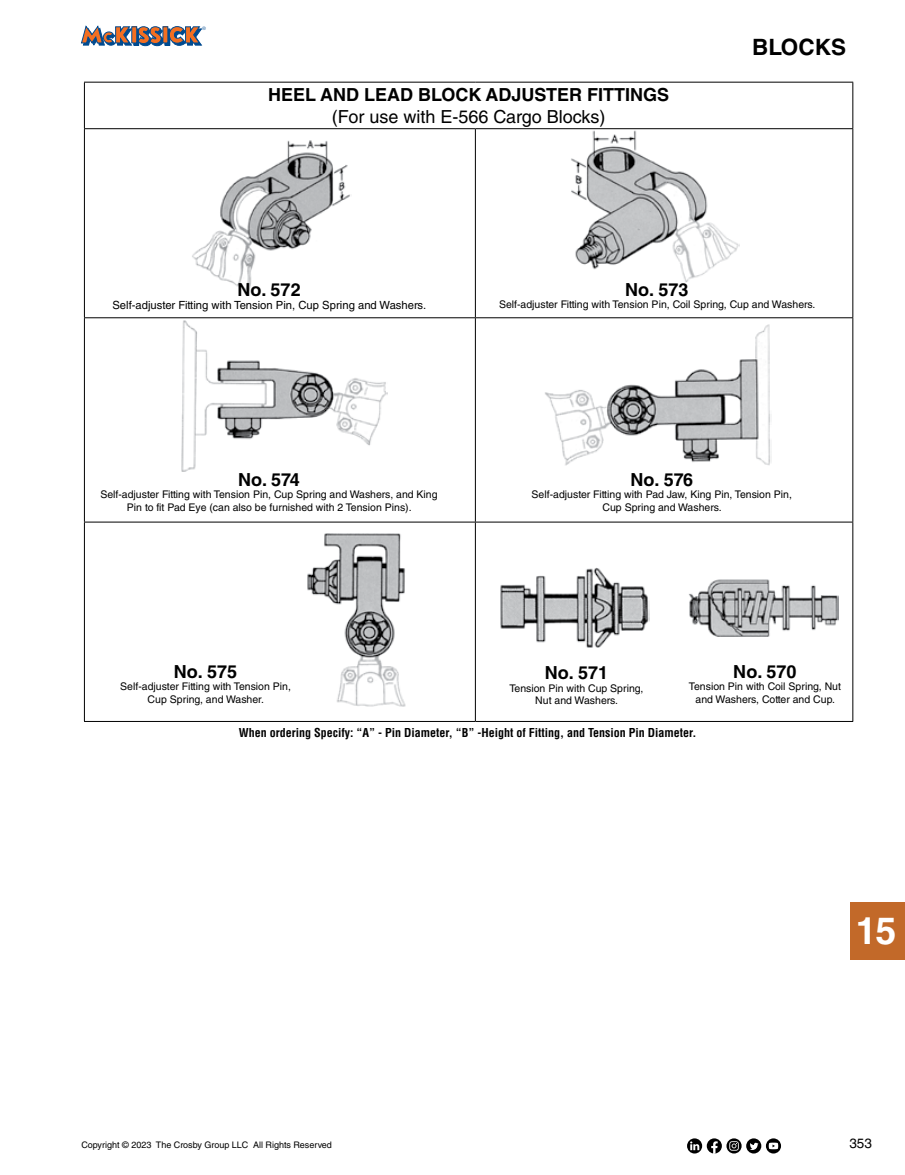
<style>
.page{position:relative;width:905px;height:1175px;background:#fff}
.page>*{position:absolute;margin:0;border:0;box-sizing:border-box;transform-origin:0 0}
.t1{font:700 37.5px "Helvetica LT Std";color:#fff}
.t2{font:700 22.5px "Helvetica LT Std";color:#000}
.t3{font:700 18px "Helvetica LT Std";color:#000}
.t4{font:18px "Helvetica LT Std";color:#000}
.t5{font:13.5px "Helvetica LT Std";color:#000}
.t6{font:700 condensed 12px "Helvetica LT Std";color:#000}
.t7{font:11.25px "Helvetica LT Std";color:#000}
.t8{font:10.5px/12.6px "Helvetica LT Std";color:#000;text-align:center}
.t9{font:9px "Helvetica LT Std";color:#000}
.t10{font:300 4.8px "Helvetica";color:#004a8f}
</style>
<div class="page">
<div style="left:134px;top:29px;width:5px;height:16px;border:1px solid #004a8f"></div>
<div style="left:165px;top:29px;width:5px;height:16px;border:1px solid #004a8f"></div>
<svg style="left:81px;top:26px;width:50px;height:19px"></svg>
<svg style="left:169px;top:26px;width:32px;height:19px"></svg>
<div style="left:132px;top:27px;width:5px;height:16px;background:#f36f21"></div>
<div style="left:132px;top:27px;width:5px;height:16px;border:1px solid #004a8f"></div>
<div style="left:163px;top:27px;width:5px;height:16px;background:#f36f21"></div>
<svg style="left:138px;top:27px;width:25px;height:19px"></svg>
<div style="left:850px;top:902px;width:54px;height:58px;background:#c26929"></div>
<svg style="left:687px;top:1138px;width:94px;height:15px"></svg>
<img style="left:569px;top:129px;width:170px;height:154px">
<img style="left:192px;top:140px;width:158px;height:151px">
<img style="left:181px;top:320px;width:206px;height:152px">
<img style="left:545px;top:324px;width:226px;height:142px">
<img style="left:307px;top:533px;width:99px;height:174px">
<img style="left:500px;top:567px;width:149px;height:81px">
<img style="left:689px;top:579px;width:149px;height:58px">
<hr style="left:84px;top:82px;width:391px;height:1px;background:#000">
<hr style="left:84px;top:82px;width:1px;height:46px;background:#000">
<hr style="left:475px;top:82px;width:378px;height:1px;background:#000">
<hr style="left:852px;top:82px;width:1px;height:46px;background:#000">
<hr style="left:84px;top:128px;width:391px;height:1px;background:#000">
<hr style="left:84px;top:129px;width:1px;height:188px;background:#000">
<hr style="left:475px;top:128px;width:378px;height:1px;background:#000">
<hr style="left:475px;top:129px;width:1px;height:188px;background:#000">
<hr style="left:852px;top:129px;width:1px;height:188px;background:#000">
<hr style="left:84px;top:317px;width:391px;height:1px;background:#000">
<hr style="left:84px;top:318px;width:1px;height:203px;background:#000">
<hr style="left:475px;top:317px;width:378px;height:1px;background:#000">
<hr style="left:475px;top:318px;width:1px;height:203px;background:#000">
<hr style="left:852px;top:318px;width:1px;height:203px;background:#000">
<hr style="left:84px;top:521px;width:391px;height:1px;background:#000">
<hr style="left:84px;top:522px;width:1px;height:199px;background:#000">
<hr style="left:475px;top:521px;width:378px;height:1px;background:#000">
<hr style="left:475px;top:522px;width:1px;height:199px;background:#000">
<hr style="left:852px;top:522px;width:1px;height:199px;background:#000">
<hr style="left:84px;top:721px;width:391px;height:1px;background:#000">
<hr style="left:475px;top:721px;width:378px;height:1px;background:#000">
<p class="t10" style="left:202px;top:24px;width:5px">®</p>
<h3 class="t3" style="left:268px;top:84px;width:402px">HEEL AND LEAD BLOCK ADJUSTER FITTINGS</h3>
<h3 class="t4" style="left:332px;top:106px;width:275px">(For use with E-566 Cargo Blocks)</h3>
<h2 class="t2" style="left:752px;top:33px;width:95px">BLOCKS</h2>
<h3 class="t3" style="left:237px;top:278px;width:65px">No. 572</h3>
<p class="t7" style="left:112px;top:299px;width:315px">Self-adjuster Fitting with Tension Pin, Cup Spring and Washers.</p>
<h3 class="t3" style="left:625px;top:278px;width:65px">No. 573</h3>
<p class="t8" style="left:499px;top:298px;width:318px">Self-adjuster Fitting with Tension Pin, Coil Spring, Cup and Washers.</p>
<h3 class="t3" style="left:238px;top:468px;width:63px">No. 574</h3>
<p class="t8" style="left:100px;top:488px;width:339px">Self-adjuster Fitting with Tension Pin, Cup Spring and Washers, and King<br>Pin to fit Pad Eye (can also be furnished with 2 Tension Pins).</p>
<h3 class="t3" style="left:630px;top:468px;width:64px">No. 576</h3>
<p class="t8" style="left:531px;top:488px;width:262px">Self-adjuster Fitting with Pad Jaw, King Pin, Tension Pin,<br>Cup Spring and Washers.</p>
<h3 class="t3" style="left:174px;top:660px;width:65px">No. 575</h3>
<p class="t8" style="left:120px;top:680px;width:172px">Self-adjuster Fitting with Tension Pin,<br>Cup Spring, and Washer.</p>
<h3 class="t3" style="left:733px;top:660px;width:65px">No. 570</h3>
<p class="t8" style="left:689px;top:680px;width:153px">Tension Pin with Coil Spring, Nut and Washers, Cotter and Cup.</p>
<p class="t6" style="left:239px;top:724px;width:459px">When ordering Specify: “A” - Pin Diameter, “B” -Height of Fitting, and Tension Pin Diameter.</p>
<h3 class="t3" style="left:544px;top:662px;width:65px">No. 571</h3>
<p class="t8" style="left:509px;top:681px;width:136px">Tension Pin with Cup Spring,<br>Nut and Washers.</p>
<h1 class="t1" style="left:855px;top:907px;width:42px">15</h1>
<p class="t9" style="left:81px;top:1139px;width:252px">Copyright © 2023 The Crosby Group LLC All Rights Reserved</p>
<p class="t5" style="left:849px;top:1135px;width:24px">353</p>
</div>
